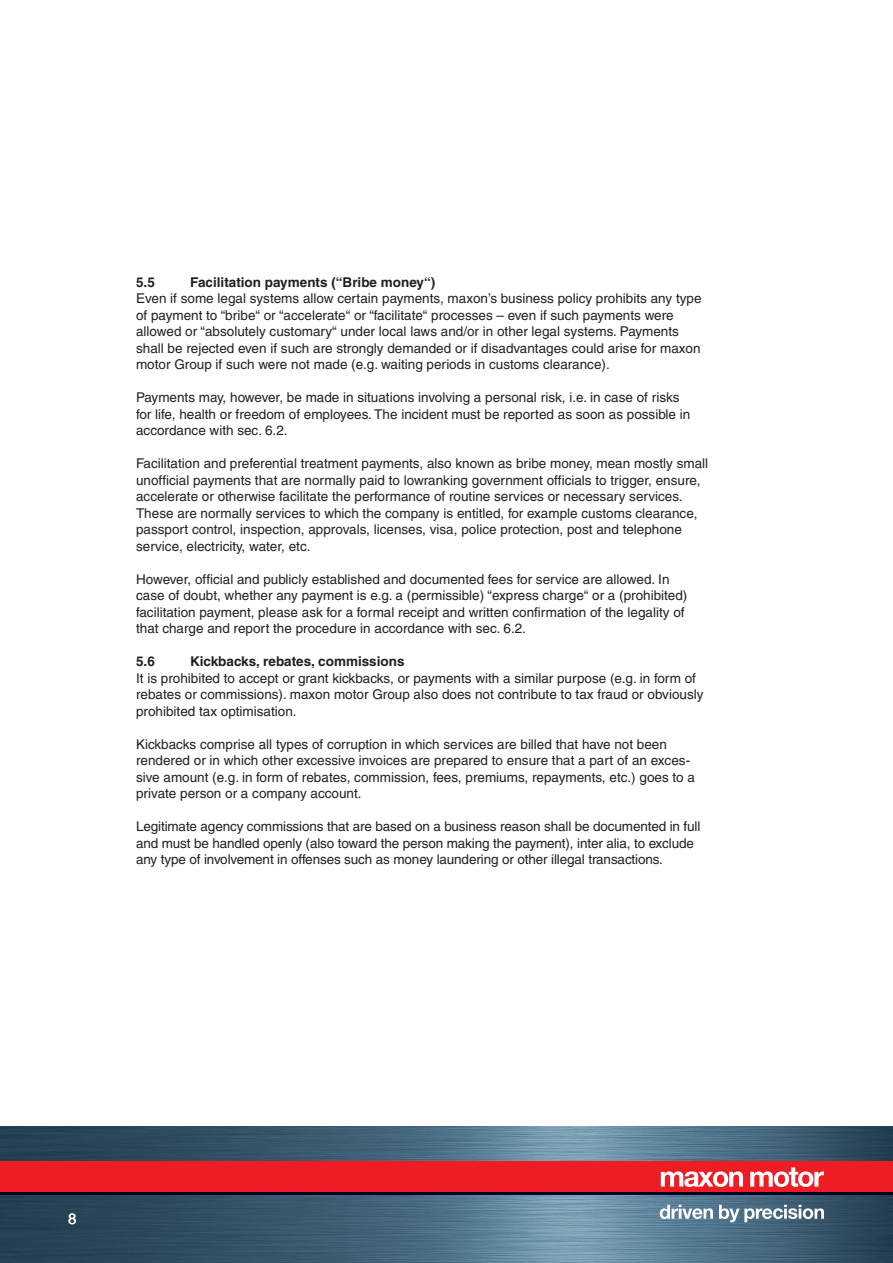
<style>
.page{position:relative;width:893px;height:1263px;background:#fff}
.page>*{position:absolute;margin:0;border:0;box-sizing:border-box;transform-origin:0 0}
.t1{font:15px "Helvetica";color:#fff}
.t2{font:13.5px/16.5px "Helvetica";color:#231f20}
.t3{font:700 13.5px "Helvetica";color:#231f20}
</style>
<div class="page">
<img style="left:0;top:1127px;width:893px;height:136px">
<div style="left:0;top:1161px;width:893px;height:31px;background:#ee1d23"></div>
<hr style="left:0;top:1192px;width:893px;height:3px;background:#000424">
<svg style="left:661px;top:1171px;width:82px;height:16px"></svg>
<svg style="left:750px;top:1167px;width:74px;height:20px"></svg>
<svg style="left:660px;top:1205px;width:53px;height:14px"></svg>
<svg style="left:719px;top:1205px;width:105px;height:17px"></svg>
<p class="t3" style="left:136px;top:274px;width:20px">5.5</p>
<p class="t3" style="left:190px;top:274px;width:247px">Facilitation payments (“Bribe money“)</p>
<p class="t2" style="left:136px;top:290px;width:567px">Even if some legal systems allow certain payments, maxon’s business policy prohibits any type of payment to “bribe“ or “accelerate“ or “facilitate“ processes – even if such payments were allowed or “absolutely customary“ under local laws and/or in other legal systems. Payments shall be rejected even if such are strongly demanded or if disadvantages could arise for maxon motor Group if such were not made (e.g. waiting periods in customs clearance).</p>
<p class="t2" style="left:136px;top:389px;width:556px">Payments may, however, be made in situations involving a personal risk, i.e. in case of risks for life, health or freedom of employees. The incident must be reported as soon as possible in accordance with sec. 6.2.</p>
<p class="t2" style="left:136px;top:455px;width:574px">Facilitation and preferential treatment payments, also known as bribe money, mean mostly small unofficial payments that are normally paid to lowranking government officials to trigger, ensure, accelerate or otherwise facilitate the performance of routine services or necessary services.<br>These are normally services to which the company is entitled, for example customs clearance, passport control, inspection, approvals, licenses, visa, police protection, post and telephone service, electricity, water, etc.</p>
<p class="t2" style="left:136px;top:571px;width:553px">However, official and publicly established and documented fees for service are allowed. In case of doubt, whether any payment is e.g. a (permissible) “express charge“ or a (prohibited) facilitation payment, please ask for a formal receipt and written confirmation of the legality of that charge and report the procedure in accordance with sec. 6.2.</p>
<p class="t3" style="left:136px;top:653px;width:20px">5.6</p>
<p class="t3" style="left:190px;top:653px;width:216px">Kickbacks, rebates, commissions</p>
<p class="t2" style="left:136px;top:670px;width:569px">It is prohibited to accept or grant kickbacks, or payments with a similar purpose (e.g. in form of rebates or commissions). maxon motor Group also does not contribute to tax fraud or obviously prohibited tax optimisation.</p>
<p class="t2" style="left:136px;top:736px;width:560px">Kickbacks comprise all types of corruption in which services are billed that have not been rendered or in which other excessive invoices are prepared to ensure that a part of an exces&shy;sive amount (e.g. in form of rebates, commission, fees, premiums, repayments, etc.) goes to a private person or a company account.</p>
<p class="t2" style="left:136px;top:818px;width:566px">Legitimate agency commissions that are based on a business reason shall be documented in full and must be handled openly (also toward the person making the payment), inter alia, to exclude any type of involvement in offenses such as money laundering or other illegal transactions.</p>
<p class="t1" style="left:68px;top:1209px;width:10px">8</p>
</div>
